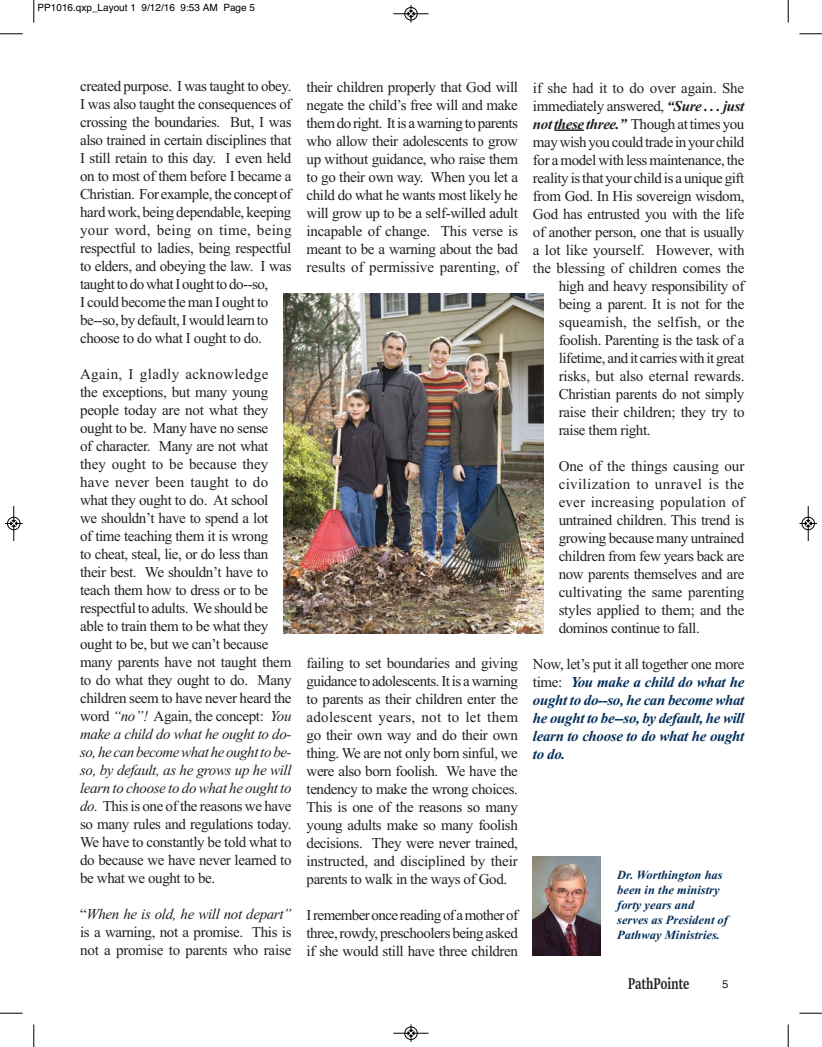
<style>
.page{position:relative;width:822px;height:1047px;background:#fff}
.page>*{position:absolute;margin:0;border:0;box-sizing:border-box;transform-origin:0 0}
.t1{font:15px/18px "Times New Roman";letter-spacing:-.025em;color:#231f20;text-align:justify}
.t2{font:italic 700 15px/18px "Times New Roman";letter-spacing:-.025em;color:#05305a;text-align:justify}
.t3{font:15px "Times New Roman";letter-spacing:-.005em;color:#231f20}
.t4{font:15px "Times New Roman";letter-spacing:.01em;color:#231f20}
.t5{font:italic 700 12.5px/15px "Times New Roman";color:#05305a}
.t6{font:11.25px "Helvetica";color:#231f20}
.t7{font:10px "Helvetica";color:#000}
.s1{font-style:italic}
.s2{font-weight:700;font-style:italic}
.s3{font-weight:400;font-style:normal;color:#231f20}
</style>
<div class="page">
<hr style="left:554px;top:129px;width:29px;height:2px;background:#231f20">
<img style="left:283px;top:294px;width:260px;height:339px">
<img style="left:532px;top:856px;width:68px;height:99px">
<img style="left:628px;top:977px;width:62px;height:11px">
<svg style="left:33px;top:0;width:2px;height:22px"></svg>
<svg style="left:0;top:33px;width:22px;height:2px"></svg>
<svg style="left:787px;top:0;width:1px;height:22px"></svg>
<svg style="left:799px;top:33px;width:22px;height:2px"></svg>
<svg style="left:33px;top:1024px;width:2px;height:22px"></svg>
<svg style="left:0;top:1012px;width:22px;height:1px"></svg>
<svg style="left:787px;top:1024px;width:1px;height:22px"></svg>
<svg style="left:799px;top:1012px;width:22px;height:1px"></svg>
<hr style="left:393px;top:14px;width:35px;height:1px;background:#000">
<div style="left:404px;top:7px;width:13px;height:13px;border:1px solid #000;border-radius:50%"></div>
<svg style="left:407px;top:5px;width:7px;height:17px"></svg>
<hr style="left:393px;top:1032px;width:35px;height:1px;background:#000">
<div style="left:404px;top:1026px;width:13px;height:13px;border:1px solid #000;border-radius:50%"></div>
<svg style="left:407px;top:1024px;width:7px;height:17px"></svg>
<div style="left:7px;top:516px;width:13px;height:14px;border:1px solid #fff;border-radius:50%"></div>
<hr style="left:14px;top:506px;width:1px;height:35px;background:#000">
<div style="left:7px;top:517px;width:13px;height:13px;border:1px solid #000;border-radius:50%"></div>
<svg style="left:5px;top:520px;width:17px;height:6px"></svg>
<div style="left:801px;top:516px;width:13px;height:14px;border:1px solid #fff;border-radius:50%"></div>
<hr style="left:807px;top:506px;width:1px;height:35px;background:#000">
<div style="left:801px;top:517px;width:13px;height:13px;border:1px solid #000;border-radius:50%"></div>
<svg style="left:799px;top:520px;width:17px;height:6px"></svg>
<p class="t7" style="left:38px;top:2px;width:219px">PP1016.qxp_Layout 1 9/12/16 9:53 AM Page 5</p>
<p class="t1" style="left:80px;top:76px;width:213px;text-align:left">created purpose. I was taught to obey.<br>I was also taught the consequences of crossing the boundaries. But, I was also trained in certain disciplines that I still retain to this day. I even held on to most of them before I became a Christian. For example, the concept of hard work, being dependable, keeping your word, being on time, being respectful to ladies, being respectful to elders, and obeying the law. I was taught to do what I ought to do--so,<br>I could become the man I ought to be--so, by default, I would learn to choose to do what I ought to do.</p>
<p class="t1" style="left:80px;top:364px;width:213px;text-align:left">Again, I gladly acknowledge<br>the exceptions, but many young people today are not what they ought to be. Many have no sense<br>of character. Many are not what they ought to be because they have never been taught to do what they ought to do. At school<br>we shouldn’t have to spend a lot<br>of time teaching them it is wrong<br>to cheat, steal, lie, or do less than their best. We shouldn’t have to teach them how to dress or to be respectful to adults. We should be able to train them to be what they ought to be, but we can’t because many parents have not taught them to do what they ought to do. Many children seem to have never heard the word <span class="s1">“no”!</span> Again, the concept: <span class="s1">You make a child do what he ought to do&shy;so, he can become what he ought to be&shy;so, by default, as he grows up he will learn to choose to do what he ought to do.</span> This is one of the reasons we have so many rules and regulations today.<br>We have to constantly be told what to do because we have never learned to be what we ought to be.</p>
<p class="t1" style="left:80px;top:904px;width:213px">“<span class="s1">When he is old, he will not depart” </span>is a warning, not a promise. This is not a promise to parents who raise</p>
<p class="t1" style="left:306px;top:78px;width:213px">their children properly that God will negate the child’s free will and make them do right. It is a warning to parents who allow their adolescents to grow up without guidance, who raise them to go their own way. When you let a child do what he wants most likely he will grow up to be a self-willed adult incapable of change. This verse is meant to be a warning about the bad results of permissive parenting, of</p>
<p class="t1" style="left:306px;top:654px;width:213px">failing to set boundaries and giving guidance to adolescents. It is a warning to parents as their children enter the adolescent years, not to let them go their own way and do their own thing. We are not only born sinful, we were also born foolish. We have the tendency to make the wrong choices.<br>This is one of the reasons so many young adults make so many foolish decisions. They were never trained, instructed, and disciplined by their parents to walk in the ways of God.</p>
<p class="t1" style="left:306px;top:906px;width:213px">I remember once reading of a mother of three, rowdy, preschoolers being asked if she would still have three children</p>
<p class="t1" style="left:533px;top:78px;width:213px">if she had it to do over again. She</p>
<p class="t1" style="left:533px;top:96px;width:213px">immediately answered, <span class="s2">“Sure . . . just</span></p>
<p class="t1" style="left:533px;top:114px;width:213px"><span class="s2">not these three.”</span> Though at times you</p>
<p class="t1" style="left:533px;top:132px;width:213px">may wish you could trade in your child</p>
<p class="t1" style="left:533px;top:150px;width:213px">for a model with less maintenance, the</p>
<p class="t1" style="left:533px;top:168px;width:213px">reality is that your child is a unique gift</p>
<p class="t1" style="left:533px;top:186px;width:213px">from God. In His sovereign wisdom,</p>
<p class="t1" style="left:533px;top:204px;width:213px">God has entrusted you with the life</p>
<p class="t1" style="left:533px;top:222px;width:213px">of another person, one that is usually</p>
<p class="t1" style="left:533px;top:240px;width:213px">a lot like yourself. However, with</p>
<p class="t3" style="left:533px;top:259px;width:213px">the blessing of children comes the</p>
<p class="t1" style="left:558px;top:276px;width:187px">high and heavy responsibility of</p>
<p class="t1" style="left:558px;top:294px;width:187px">being a parent. It is not for the</p>
<p class="t4" style="left:558px;top:313px;width:187px">squeamish, the selfish, or the</p>
<p class="t1" style="left:558px;top:330px;width:187px">foolish. Parenting is the task of a</p>
<p class="t1" style="left:558px;top:348px;width:187px">lifetime, and it carries with it great</p>
<p class="t1" style="left:558px;top:366px;width:187px">risks, but also eternal rewards.</p>
<p class="t1" style="left:558px;top:384px;width:187px">Christian parents do not simply</p>
<p class="t1" style="left:558px;top:402px;width:187px">raise their children; they try to</p>
<p class="t1" style="left:558px;top:420px;width:93px">raise them right.</p>
<p class="t1" style="left:558px;top:456px;width:187px">One of the things causing our civilization to unravel is the ever increasing population of untrained children. This trend is growing because many untrained children from few years back are now parents themselves and are cultivating the same parenting styles applied to them; and the dominos continue to fall.</p>
<p class="t2" style="left:532px;top:654px;width:213px"><span class="s3">Now, let’s put it all together one more time:</span> You make a child do what he ought to do--so, he can become what he ought to be--so, by default, he will learn to choose to do what he ought to do.</p>
<p class="t5" style="left:617px;top:867px;width:112px">Dr. Worthington has been in the ministry forty years and serves as President of<br>Pathway Ministries.</p>
<p class="t6" style="left:722px;top:977px;width:8px">5</p>
</div>
